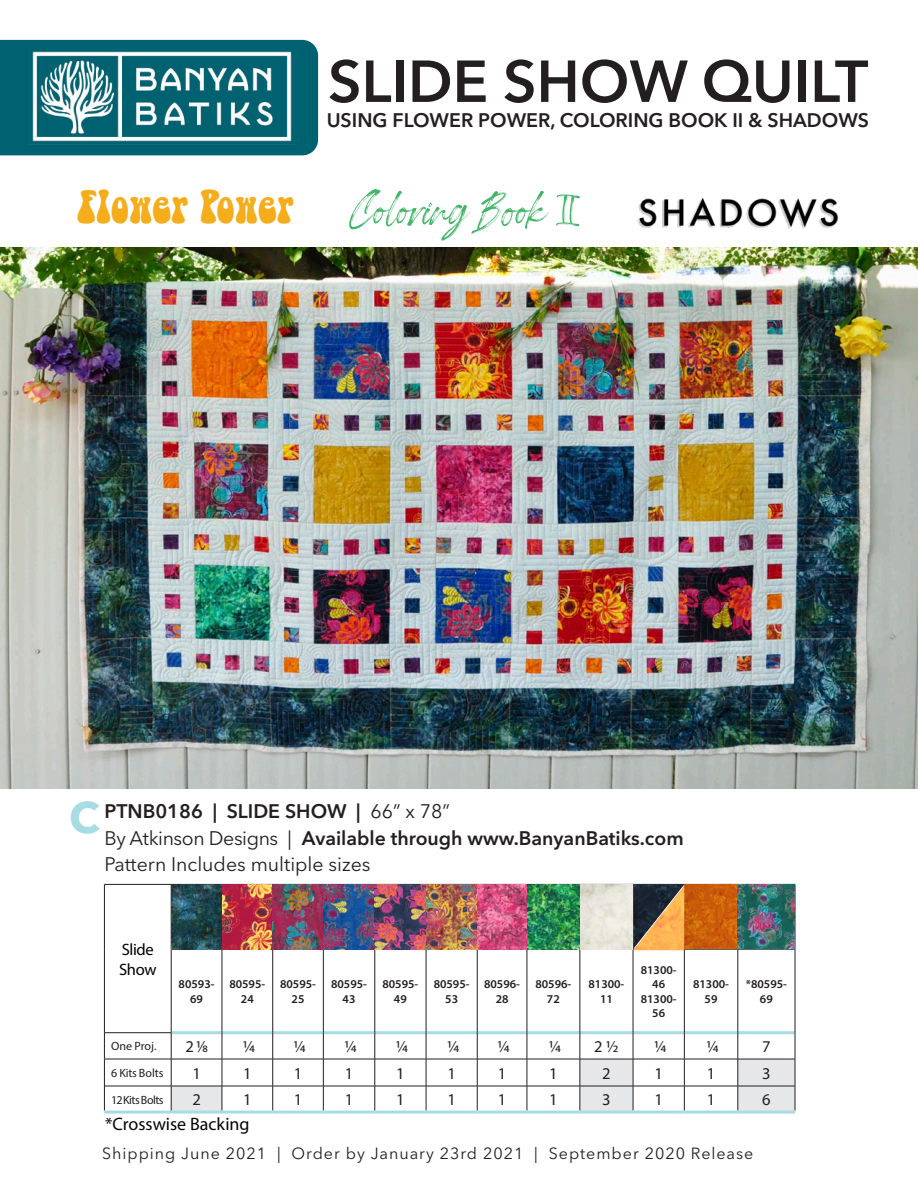
<style>
.page{position:relative;width:918px;height:1188px;background:#fff}
.page>*{position:absolute;margin:0;border:0;box-sizing:border-box;transform-origin:0 0}
.t1{font:600 58.5px "Avenir Next LT Pro";color:#231f20}
.t2{font:700 43.8px "Avenir Next LT Pro";color:#a7dce2}
.t3{font:40.5px "Bellybeans FG";color:#f5ad1b;scale:1.09 1}
.t4{font:600 19.5px "Avenir Next LT Pro";color:#231f20}
.t5{font:19.5px "Avenir Next LT Pro";color:#231f20}
.t6{font:18px "Myriad Pro";color:#040503}
.Kit_Chart{font:16.5px "Myriad Pro";color:#231f20}
.t7{font:16.5px "Myriad Pro";letter-spacing:-.02em;color:#000}
.t8{font:16.05px "Avenir Next LT Pro";letter-spacing:.06em;color:#231f20}
.Kit_Chart_SKU{font:600 12px/14.4px "Myriad Pro";color:#231f20;text-align:center}
.t9{font:12px "Myriad Pro";letter-spacing:-.015em;color:#231f20}
.t10{font:12px "Myriad Pro";letter-spacing:-.04em;color:#231f20}
.s1{font-weight:400}
</style>
<div class="page">
<div style="left:0;top:40px;width:318px;height:115px;background:#006270"></div>
<img style="left:30px;top:48px;width:265px;height:97px">
<hr style="left:104px;top:1059px;width:67px;height:1px;background:#231f20">
<svg style="left:104px;top:1033px;width:1px;height:78px"></svg>
<hr style="left:105px;top:1086px;width:66px;height:1px;background:#231f20">
<hr style="left:104px;top:1111px;width:67px;height:3px;background:#a7dce2">
<hr style="left:273px;top:1111px;width:50px;height:3px;background:#a7dce2">
<hr style="left:323px;top:1111px;width:52px;height:3px;background:#a7dce2">
<hr style="left:171px;top:1031px;width:51px;height:3px;background:#a7dce2">
<hr style="left:222px;top:1031px;width:51px;height:3px;background:#a7dce2">
<hr style="left:273px;top:1031px;width:50px;height:3px;background:#a7dce2">
<hr style="left:324px;top:1031px;width:51px;height:3px;background:#a7dce2">
<hr style="left:375px;top:1031px;width:51px;height:3px;background:#a7dce2">
<hr style="left:426px;top:1031px;width:51px;height:3px;background:#a7dce2">
<hr style="left:477px;top:1031px;width:50px;height:3px;background:#a7dce2">
<hr style="left:527px;top:1031px;width:53px;height:3px;background:#a7dce2">
<hr style="left:580px;top:1031px;width:53px;height:3px;background:#a7dce2">
<hr style="left:633px;top:1031px;width:51px;height:3px;background:#a7dce2">
<hr style="left:685px;top:1031px;width:53px;height:3px;background:#a7dce2">
<hr style="left:738px;top:1031px;width:57px;height:3px;background:#a7dce2">
<hr style="left:171px;top:1111px;width:51px;height:3px;background:#a7dce2">
<hr style="left:375px;top:1111px;width:51px;height:3px;background:#a7dce2">
<hr style="left:426px;top:1111px;width:51px;height:3px;background:#a7dce2">
<hr style="left:477px;top:1111px;width:50px;height:3px;background:#a7dce2">
<hr style="left:527px;top:1111px;width:53px;height:3px;background:#a7dce2">
<hr style="left:580px;top:1111px;width:53px;height:3px;background:#a7dce2">
<hr style="left:633px;top:1111px;width:51px;height:3px;background:#a7dce2">
<hr style="left:684px;top:1111px;width:54px;height:3px;background:#a7dce2">
<hr style="left:738px;top:1111px;width:57px;height:3px;background:#a7dce2">
<hr style="left:222px;top:1111px;width:51px;height:3px;background:#a7dce2">
<hr style="left:171px;top:884px;width:51px;height:1px;background:#231f20">
<hr style="left:222px;top:884px;width:51px;height:1px;background:#231f20">
<hr style="left:273px;top:884px;width:50px;height:1px;background:#231f20">
<hr style="left:273px;top:949px;width:50px;height:1px;background:#231f20">
<hr style="left:323px;top:884px;width:52px;height:1px;background:#231f20">
<hr style="left:324px;top:949px;width:51px;height:1px;background:#231f20">
<hr style="left:375px;top:884px;width:51px;height:1px;background:#231f20">
<hr style="left:426px;top:884px;width:51px;height:1px;background:#231f20">
<hr style="left:477px;top:884px;width:50px;height:1px;background:#231f20">
<hr style="left:527px;top:884px;width:53px;height:1px;background:#231f20">
<hr style="left:580px;top:884px;width:53px;height:1px;background:#231f20">
<hr style="left:633px;top:884px;width:51px;height:1px;background:#231f20">
<hr style="left:684px;top:884px;width:54px;height:1px;background:#231f20">
<hr style="left:738px;top:884px;width:57px;height:1px;background:#231f20">
<hr style="left:171px;top:949px;width:51px;height:1px;background:#231f20">
<hr style="left:375px;top:949px;width:51px;height:1px;background:#231f20">
<hr style="left:426px;top:949px;width:51px;height:1px;background:#231f20">
<hr style="left:477px;top:949px;width:50px;height:1px;background:#231f20">
<hr style="left:527px;top:949px;width:53px;height:1px;background:#231f20">
<hr style="left:580px;top:949px;width:53px;height:1px;background:#231f20">
<hr style="left:685px;top:949px;width:53px;height:1px;background:#231f20">
<hr style="left:738px;top:949px;width:57px;height:1px;background:#231f20">
<hr style="left:795px;top:885px;width:1px;height:64px;background:#231f20">
<hr style="left:171px;top:949px;width:1px;height:84px;background:#231f20">
<hr style="left:222px;top:949px;width:1px;height:84px;background:#231f20">
<hr style="left:323px;top:949px;width:1px;height:84px;background:#231f20">
<hr style="left:375px;top:949px;width:1px;height:84px;background:#231f20">
<hr style="left:426px;top:949px;width:1px;height:84px;background:#231f20">
<hr style="left:477px;top:949px;width:1px;height:84px;background:#231f20">
<hr style="left:527px;top:949px;width:1px;height:84px;background:#231f20">
<hr style="left:580px;top:949px;width:1px;height:84px;background:#231f20">
<hr style="left:633px;top:949px;width:1px;height:84px;background:#231f20">
<hr style="left:684px;top:949px;width:1px;height:84px;background:#231f20">
<hr style="left:738px;top:949px;width:1px;height:84px;background:#231f20">
<hr style="left:795px;top:949px;width:1px;height:84px;background:#231f20">
<svg style="left:171px;top:1033px;width:625px;height:79px"></svg>
<hr style="left:222px;top:949px;width:51px;height:1px;background:#231f20">
<hr style="left:272px;top:949px;width:1px;height:84px;background:#231f20">
<hr style="left:104px;top:884px;width:67px;height:1px;background:#231f20">
<hr style="left:104px;top:885px;width:1px;height:64px;background:#231f20">
<hr style="left:104px;top:949px;width:1px;height:84px;background:#231f20">
<hr style="left:104px;top:1032px;width:67px;height:1px;background:#231f20">
<img style="left:171px;top:885px;width:624px;height:64px">
<img style="left:633px;top:886px;width:51px;height:64px">
<img style="left:0;top:247px;width:918px;height:541px">
<img style="left:637px;top:198px;width:202px;height:31px">
<svg style="left:349px;top:189px;width:200px;height:52px"></svg>
<svg style="left:556px;top:194px;width:24px;height:32px"></svg>
<p class="t1" style="left:328px;top:46px;width:542px">SLIDE SHOW QUILT</p>
<p class="t3" style="left:77px;top:181px;width:201px">Flower Power</p>
<p class="t4" style="left:327px;top:109px;width:544px">USING FLOWER POWER, COLORING BOOK II &amp; SHADOWS</p>
<p class="t2" style="left:69px;top:791px;width:32px">C</p>
<p class="t4" style="left:105px;top:799px;width:347px">PTNB0186 | SLIDE SHOW | <span class="s1">66” x 78”</span></p>
<p class="t4" style="left:104px;top:826px;width:581px"><span class="s1">By Atkinson Designs |</span> Available through www.BanyanBatiks.com</p>
<p class="t5" style="left:104px;top:853px;width:268px">Pattern Includes multiple sizes</p>
<p class="t7" style="left:122px;top:939px;width:34px">Slide</p>
<p class="t7" style="left:119px;top:959px;width:39px">Show</p>
<p class="Kit_Chart_SKU" style="left:179px;top:977px;width:37px">80593-<br>69</p>
<p class="Kit_Chart_SKU" style="left:229px;top:977px;width:37px">80595-<br>24</p>
<p class="Kit_Chart_SKU" style="left:280px;top:977px;width:37px">80595-<br>25</p>
<p class="Kit_Chart_SKU" style="left:331px;top:977px;width:37px">80595-<br>43</p>
<p class="Kit_Chart_SKU" style="left:382px;top:977px;width:37px">80595-<br>49</p>
<p class="Kit_Chart_SKU" style="left:434px;top:977px;width:37px">80595-<br>53</p>
<p class="Kit_Chart_SKU" style="left:484px;top:977px;width:37px">80596-<br>28</p>
<p class="Kit_Chart_SKU" style="left:535px;top:977px;width:37px">80596-<br>72</p>
<p class="Kit_Chart_SKU" style="left:588px;top:977px;width:37px">81300-<br>11</p>
<p class="Kit_Chart_SKU" style="left:641px;top:962px;width:37px">81300-</p>
<p class="Kit_Chart_SKU" style="left:652px;top:977px;width:14px">46</p>
<p class="Kit_Chart_SKU" style="left:641px;top:991px;width:37px">81300-</p>
<p class="Kit_Chart_SKU" style="left:652px;top:1006px;width:14px">56</p>
<p class="Kit_Chart_SKU" style="left:693px;top:977px;width:37px">81300-<br>59</p>
<p class="Kit_Chart_SKU" style="left:746px;top:977px;width:43px">*80595-<br>69</p>
<p class="t9" style="left:111px;top:1039px;width:47px">One Proj.</p>
<p class="Kit_Chart" style="left:185px;top:1036px;width:24px">2 1/8</p>
<p class="Kit_Chart" style="left:243px;top:1036px;width:14px">1/4</p>
<p class="Kit_Chart" style="left:294px;top:1036px;width:14px">1/4</p>
<p class="Kit_Chart" style="left:345px;top:1036px;width:14px">1/4</p>
<p class="Kit_Chart" style="left:396px;top:1036px;width:14px">1/4</p>
<p class="Kit_Chart" style="left:447px;top:1036px;width:14px">1/4</p>
<p class="Kit_Chart" style="left:498px;top:1036px;width:14px">1/4</p>
<p class="Kit_Chart" style="left:549px;top:1036px;width:14px">1/4</p>
<p class="Kit_Chart" style="left:594px;top:1036px;width:26px">2 1/2</p>
<p class="Kit_Chart" style="left:654px;top:1036px;width:14px">1/4</p>
<p class="Kit_Chart" style="left:707px;top:1036px;width:14px">1/4</p>
<p class="Kit_Chart" style="left:762px;top:1036px;width:10px">7</p>
<p class="t9" style="left:111px;top:1066px;width:54px">6 Kits Bolts</p>
<p class="Kit_Chart" style="left:192px;top:1063px;width:10px">1</p>
<p class="Kit_Chart" style="left:243px;top:1063px;width:10px">1</p>
<p class="Kit_Chart" style="left:294px;top:1063px;width:10px">1</p>
<p class="Kit_Chart" style="left:345px;top:1063px;width:10px">1</p>
<p class="Kit_Chart" style="left:396px;top:1063px;width:10px">1</p>
<p class="Kit_Chart" style="left:447px;top:1063px;width:10px">1</p>
<p class="Kit_Chart" style="left:498px;top:1063px;width:10px">1</p>
<p class="Kit_Chart" style="left:549px;top:1063px;width:10px">1</p>
<p class="Kit_Chart" style="left:602px;top:1063px;width:10px">2</p>
<p class="Kit_Chart" style="left:654px;top:1063px;width:10px">1</p>
<p class="Kit_Chart" style="left:707px;top:1063px;width:10px">1</p>
<p class="Kit_Chart" style="left:762px;top:1063px;width:10px">3</p>
<p class="t10" style="left:111px;top:1092px;width:54px">12 Kits Bolts</p>
<p class="Kit_Chart" style="left:192px;top:1090px;width:10px">2</p>
<p class="Kit_Chart" style="left:243px;top:1090px;width:10px">1</p>
<p class="Kit_Chart" style="left:294px;top:1090px;width:10px">1</p>
<p class="Kit_Chart" style="left:345px;top:1090px;width:10px">1</p>
<p class="Kit_Chart" style="left:396px;top:1090px;width:10px">1</p>
<p class="Kit_Chart" style="left:447px;top:1090px;width:10px">1</p>
<p class="Kit_Chart" style="left:498px;top:1090px;width:10px">1</p>
<p class="Kit_Chart" style="left:549px;top:1090px;width:10px">1</p>
<p class="Kit_Chart" style="left:602px;top:1090px;width:10px">3</p>
<p class="Kit_Chart" style="left:654px;top:1090px;width:10px">1</p>
<p class="Kit_Chart" style="left:707px;top:1090px;width:10px">1</p>
<p class="Kit_Chart" style="left:762px;top:1090px;width:10px">6</p>
<p class="t6" style="left:105px;top:1113px;width:146px">*Crosswise Backing</p>
<p class="t8" style="left:102px;top:1144px;width:653px">Shipping June 2021 | Order by January 23rd 2021 | September 2020 Release</p>
</div>
